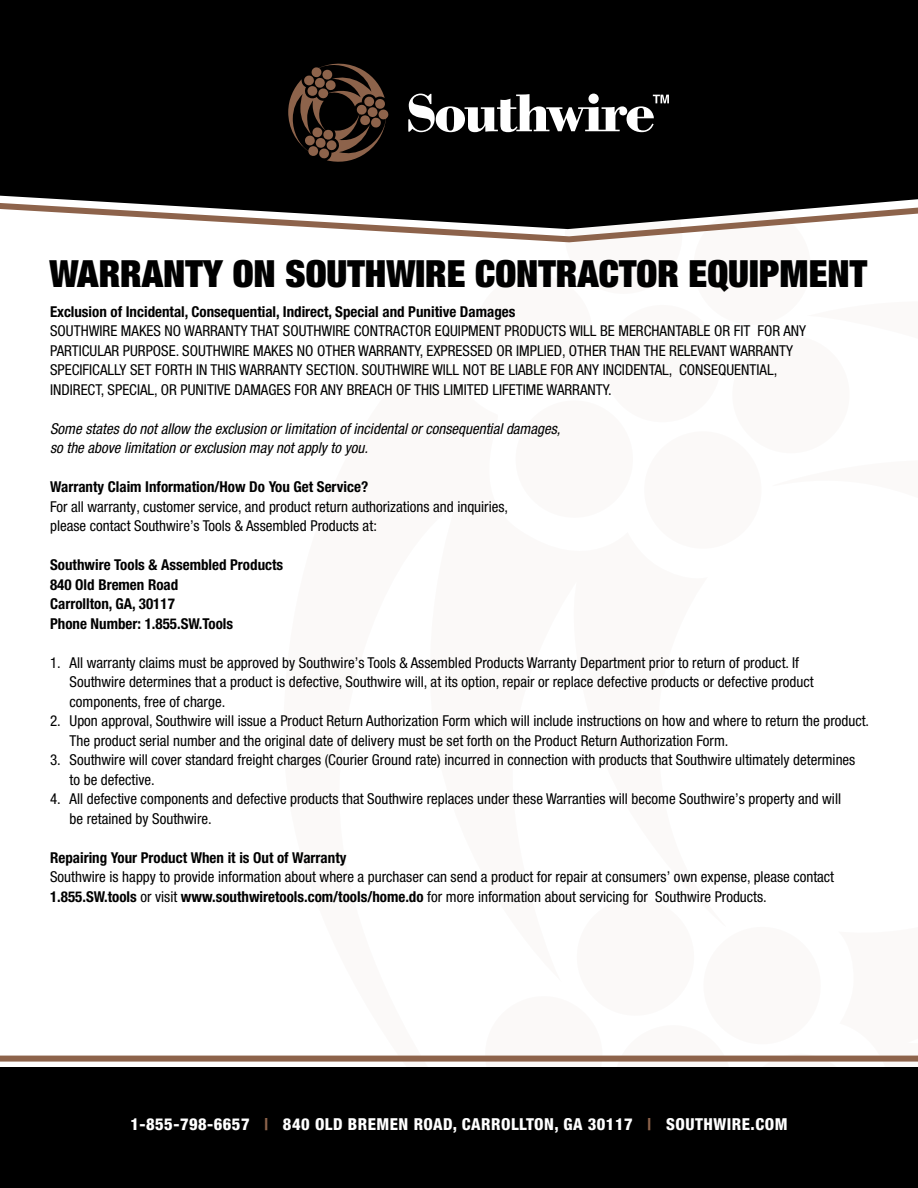
<style>
.page{position:relative;width:918px;height:1188px;background:#fff}
.page>*{position:absolute;margin:0;border:0;box-sizing:border-box;transform-origin:0 0}
.t1{font:900 condensed 37.5px "Helvetica Neue LT Pro";color:#000}
.t2{font:800 condensed 16.5px "Helvetica Neue LT Pro";letter-spacing:.03em;color:#fff}
.t3{font:condensed 15px/19.5px "Helvetica Neue LT Pro";color:#000}
.t4{font:700 condensed 15px/19.5px "Helvetica Neue LT Pro";color:#000}
.t5{font:italic condensed 15px/19.5px "Helvetica Neue LT Pro";color:#000}
.s1{font-weight:700}
.s2{color:#8d634b}
</style>
<div class="page">
<div style="left:565px;top:177px;width:117px;height:117px;background:#fbf9f8;border-radius:50%"></div>
<div style="left:475px;top:274px;width:118px;height:118px;background:#fbf9f8;border-radius:50%"></div>
<div style="left:0;top:1068px;width:918px;height:120px;background:#000"></div>
<div style="left:0;top:0;width:918px;height:198px;background:#000"></div>
<svg style="left:0;top:198px;width:918px;height:45px"></svg>
<div style="left:0;top:1056px;width:918px;height:6px;background:#8d634b"></div>
<div style="left:281px;top:57px;width:395px;height:112px;background:#000"></div>
<svg style="left:288px;top:64px;width:101px;height:98px"></svg>
<svg style="left:408px;top:94px;width:261px;height:38px"></svg>
<h1 class="t1" style="left:49px;top:249px;width:819px">WARRANTY ON SOUTHWIRE CONTRACTOR EQUIPMENT</h1>
<p class="t4" style="left:50px;top:302px;width:467px">Exclusion of Incidental, Consequential, Indirect, Special and Punitive Damages</p>
<p class="t3" style="left:50px;top:321px;width:758px">SOUTHWIRE MAKES NO WARRANTY THAT SOUTHWIRE CONTRACTOR EQUIPMENT PRODUCTS WILL BE MERCHANTABLE OR FIT FOR ANY PARTICULAR PURPOSE. SOUTHWIRE MAKES NO OTHER WARRANTY, EXPRESSED OR IMPLIED, OTHER THAN THE RELEVANT WARRANTY SPECIFICALLY SET FORTH IN THIS WARRANTY SECTION. SOUTHWIRE WILL NOT BE LIABLE FOR ANY INCIDENTAL, CONSEQUENTIAL, INDIRECT, SPECIAL, OR PUNITIVE DAMAGES FOR ANY BREACH OF THIS LIMITED LIFETIME WARRANTY.</p>
<p class="t5" style="left:50px;top:419px;width:512px">Some states do not allow the exclusion or limitation of incidental or consequential damages, so the above limitation or exclusion may not apply to you.</p>
<p class="t4" style="left:50px;top:477px;width:320px">Warranty Claim Information/How Do You Get Service?</p>
<p class="t3" style="left:50px;top:497px;width:460px">For all warranty, customer service, and product return authorizations and inquiries, please contact Southwire’s Tools &amp; Assembled Products at:</p>
<p class="t4" style="left:50px;top:555px;width:235px">Southwire Tools &amp; Assembled Products<br>840 Old Bremen Road<br>Carrollton, GA, 30117<br>Phone Number: 1.855.SW.Tools</p>
<p class="t3" style="left:70px;top:653px;width:746px;text-indent:-20px">1. All warranty claims must be approved by Southwire’s Tools &amp; Assembled Products Warranty Department prior to return of product. If<br>Southwire determines that a product is defective, Southwire will, at its option, repair or replace defective products or defective product components, free of charge.</p>
<p class="t3" style="left:70px;top:711px;width:801px;text-indent:-20px">2. Upon approval, Southwire will issue a Product Return Authorization Form which will include instructions on how and where to return the product.<br>The product serial number and the original date of delivery must be set forth on the Product Return Authorization Form.</p>
<p class="t3" style="left:70px;top:750px;width:787px;text-indent:-20px">3. Southwire will cover standard freight charges (Courier Ground rate) incurred in connection with products that Southwire ultimately determines to be defective.</p>
<p class="t3" style="left:70px;top:789px;width:773px;text-indent:-20px">4. All defective components and defective products that Southwire replaces under these Warranties will become Southwire’s property and will be retained by Southwire.</p>
<p class="t4" style="left:50px;top:848px;width:298px">Repairing Your Product When it is Out of Warranty</p>
<p class="t3" style="left:50px;top:867px;width:786px">Southwire is happy to provide information about where a purchaser can send a product for repair at consumers’ own expense, please contact<br><span class="s1">1.855.SW.tools</span> or visit <span class="s1">www.southwiretools.com/tools/home.do</span> for more information about servicing for Southwire Products.</p>
<p class="t2" style="left:131px;top:1114px;width:658px">1-855-798-6657 <span class="s2">|</span> 840 OLD BREMEN ROAD, CARROLLTON, GA 30117 <span class="s2">|</span> SOUTHWIRE.COM</p>
</div>
